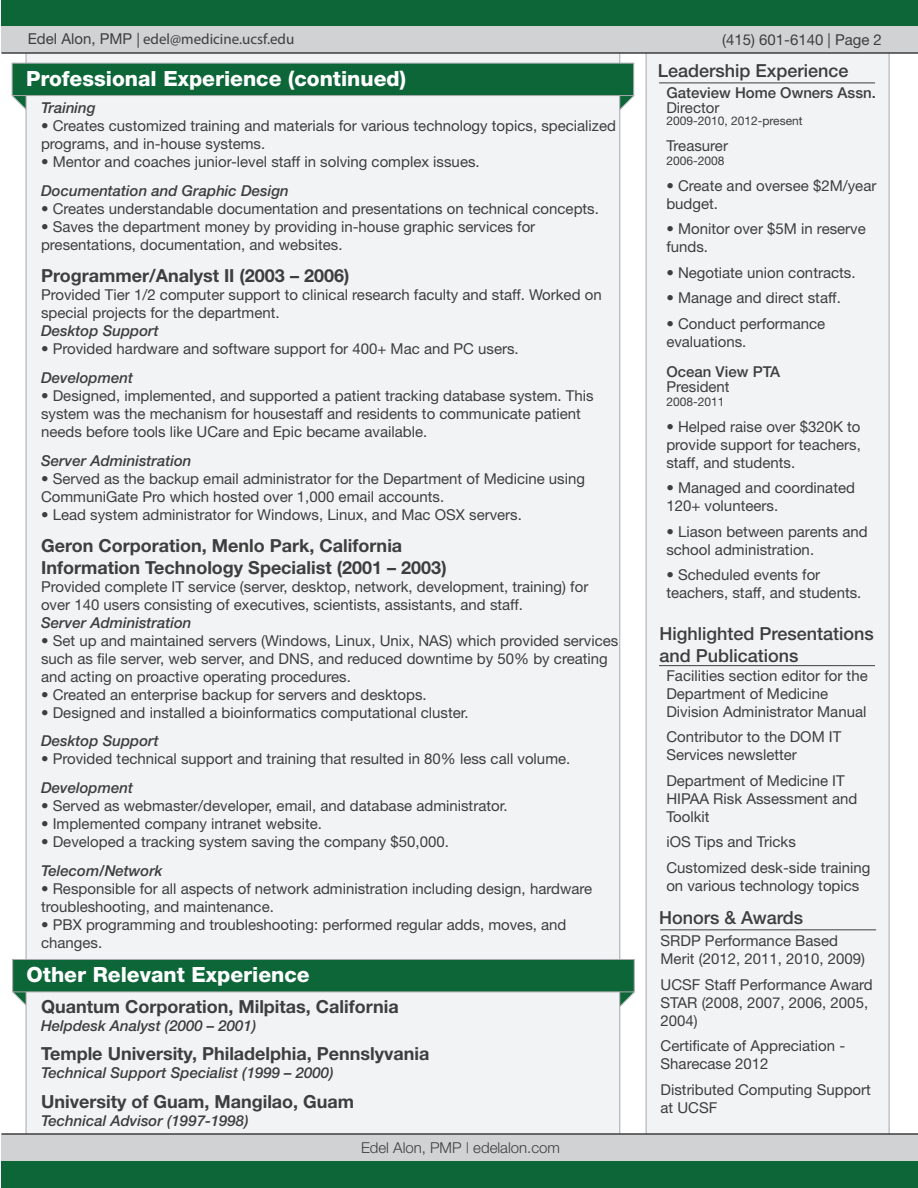
<style>
.page{position:relative;width:918px;height:1188px;background:#fff}
.page>*{position:absolute;margin:0;border:0;box-sizing:border-box;transform-origin:0 0}
.t1{font:800 21px "Helvetica Neue";color:#fff}
.t2{font:700 18px/21.6px "Helvetica Neue";color:#3e3e3f}
.t3{font:500 18px/21.6px "Helvetica Neue";color:#3e3e3f}
.t4{font:15px/18px "Helvetica Neue";color:#3e3e3f}
.t5{font:italic 500 15px "Helvetica Neue";color:#3e3e3f}
.t6{font:500 15px "Helvetica Neue";color:#3e3e3f}
.t7{font:15px "Myriad Pro";color:#3e3e3f}
.t8{font:300 15px "Helvetica Neue";color:#3e3e3f}
.t9{font:12px "Helvetica Neue";color:#3e3e3f}
.s1{font-family:"Helvetica Neue"}
</style>
<div class="page">
<svg style="left:12px;top:992px;width:14px;height:20px"></svg>
<svg style="left:620px;top:992px;width:15px;height:20px"></svg>
<svg style="left:11px;top:76px;width:15px;height:40px"></svg>
<svg style="left:620px;top:76px;width:15px;height:40px"></svg>
<div style="left:646px;top:51px;width:243px;height:1087px;background:#f2f3f4;border:1px solid #a8a9ad"></div>
<hr style="left:659px;top:83px;width:216px;height:1px;background:#3e3e3f">
<hr style="left:659px;top:665px;width:216px;height:1px;background:#3e3e3f">
<div style="left:26px;top:51px;width:594px;height:1086px;background:#f2f3f4;border:1px solid #a8a9ad"></div>
<div style="left:2px;top:0;width:916px;height:27px;background:#0c6638"></div>
<div style="left:2px;top:26px;width:916px;height:27px;background:#d1d2d4"></div>
<div style="left:2px;top:1134px;width:916px;height:27px;background:#d1d2d4"></div>
<div style="left:2px;top:1161px;width:916px;height:27px;background:#0c6638"></div>
<hr style="left:2px;top:52px;width:916px;height:2px;background:#3e3e3f">
<hr style="left:2px;top:1133px;width:916px;height:2px;background:#3e3e3f">
<div style="left:12px;top:959px;width:623px;height:33px;background:#0c6638;border:1px solid #a8a9ad"></div>
<hr style="left:660px;top:929px;width:216px;height:1px;background:#3e3e3f">
<div style="left:12px;top:63px;width:622px;height:33px;background:#0c6638;border:1px solid #a8a9ad"></div>
<p class="t7" style="left:28px;top:30px;width:268px"><span class="s1">Edel Alon, PMP</span> | edel@medicine.ucsf.edu</p>
<p class="t4" style="left:722px;top:30px;width:161px">(415) 601-6140 | Page 2</p>
<h1 class="t1" style="left:26px;top:66px;width:381px">Professional Experience (continued)</h1>
<p class="t5" style="left:41px;top:99px;width:56px">Training</p>
<p class="t4" style="left:41px;top:116px;width:577px">• Creates customized training and materials for various technology topics, specialized programs, and in-house systems.</p>
<p class="t4" style="left:41px;top:152px;width:440px">• Mentor and coaches junior-level staff in solving complex issues.</p>
<p class="t5" style="left:41px;top:181px;width:249px">Documentation and Graphic Design</p>
<p class="t4" style="left:41px;top:199px;width:559px">• Creates understandable documentation and presentations on technical concepts.</p>
<p class="t4" style="left:41px;top:217px;width:496px">• Saves the department money by providing in-house graphic services for presentations, documentation, and websites.</p>
<p class="t2" style="left:41px;top:264px;width:310px">Programmer/Analyst II (2003 – 2006)</p>
<p class="t4" style="left:41px;top:285px;width:562px">Provided Tier 1/2 computer support to clinical research faculty and staff. Worked on special projects for the department.</p>
<p class="t5" style="left:41px;top:322px;width:119px">Desktop Support</p>
<p class="t4" style="left:41px;top:339px;width:479px">• Provided hardware and software support for 400+ Mac and PC users.</p>
<p class="t5" style="left:41px;top:369px;width:93px">Development</p>
<p class="t4" style="left:41px;top:386px;width:554px">• Designed, implemented, and supported a patient tracking database system. This system was the mechanism for housestaff and residents to communicate patient needs before tools like UCare and Epic became available.</p>
<p class="t5" style="left:41px;top:451px;width:152px">Server Administration</p>
<p class="t4" style="left:41px;top:469px;width:546px">• Served as the backup email administrator for the Department of Medicine using<br>CommuniGate Pro which hosted over 1,000 email accounts.</p>
<p class="t4" style="left:41px;top:505px;width:482px">• Lead system administrator for Windows, Linux, and Mac OSX servers.</p>
<p class="t2" style="left:41px;top:534px;width:407px">Geron Corporation, Menlo Park, California<br>Information Technology Specialist (2001 – 2003)</p>
<p class="t4" style="left:41px;top:577px;width:549px">Provided complete IT service (server, desktop, network, development, training) for over 140 users consisting of executives, scientists, assistants, and staff.</p>
<p class="t5" style="left:41px;top:613px;width:152px">Server Administration</p>
<p class="t4" style="left:41px;top:631px;width:579px">• Set up and maintained servers (Windows, Linux, Unix, NAS) which provided services such as file server, web server, and DNS, and reduced downtime by 50% by creating and acting on proactive operating procedures.</p>
<p class="t4" style="left:41px;top:685px;width:387px">• Created an enterprise backup for servers and desktops.</p>
<p class="t4" style="left:41px;top:703px;width:429px">• Designed and installed a bioinformatics computational cluster.</p>
<p class="t5" style="left:41px;top:732px;width:119px">Desktop Support</p>
<p class="t4" style="left:41px;top:750px;width:531px">• Provided technical support and training that resulted in 80% less call volume.</p>
<p class="t5" style="left:41px;top:779px;width:93px">Development</p>
<p class="t4" style="left:41px;top:797px;width:468px">• Served as webmaster/developer, email, and database administrator.</p>
<p class="t4" style="left:41px;top:815px;width:282px">• Implemented company intranet website.</p>
<p class="t4" style="left:41px;top:833px;width:409px">• Developed a tracking system saving the company $50,000.</p>
<p class="t5" style="left:41px;top:862px;width:123px">Telecom/Network</p>
<p class="t4" style="left:41px;top:879px;width:553px">• Responsible for all aspects of network administration including design, hardware troubleshooting, and maintenance.</p>
<p class="t4" style="left:41px;top:915px;width:527px">• PBX programming and troubleshooting: performed regular adds, moves, and changes.</p>
<h1 class="t1" style="left:27px;top:962px;width:285px">Other Relevant Experience</h1>
<p class="t2" style="left:41px;top:996px;width:359px">Quantum Corporation, Milpitas, California</p>
<p class="t5" style="left:41px;top:1017px;width:217px">Helpdesk Analyst (2000 – 2001)</p>
<p class="t2" style="left:41px;top:1043px;width:390px">Temple University, Philadelphia, Pennslyvania</p>
<p class="t5" style="left:41px;top:1064px;width:294px">Technical Support Specialist (1999 – 2000)</p>
<p class="t2" style="left:41px;top:1090px;width:315px">University of Guam, Mangilao, Guam</p>
<p class="t5" style="left:41px;top:1111px;width:209px">Technical Advisor (1997-1998)</p>
<p class="t8" style="left:361px;top:1139px;width:200px">Edel Alon, PMP | edelalon.com</p>
<p class="t3" style="left:658px;top:60px;width:192px">Leadership Experience</p>
<p class="t6" style="left:666px;top:84px;width:211px">Gateview Home Owners Assn.</p>
<p class="t4" style="left:666px;top:99px;width:55px">Director</p>
<p class="t9" style="left:666px;top:113px;width:138px">2009-2010, 2012-present</p>
<p class="t4" style="left:666px;top:136px;width:63px">Treasurer</p>
<p class="t9" style="left:666px;top:154px;width:60px">2006-2008</p>
<p class="t4" style="left:666px;top:176px;width:212px">• Create and oversee $2M/year budget.</p>
<p class="t4" style="left:666px;top:220px;width:201px">• Monitor over $5M in reserve funds.</p>
<p class="t4" style="left:666px;top:263px;width:191px">• Negotiate union contracts.</p>
<p class="t4" style="left:666px;top:289px;width:176px">• Manage and direct staff.</p>
<p class="t4" style="left:666px;top:314px;width:160px">• Conduct performance evaluations.</p>
<p class="t6" style="left:666px;top:363px;width:115px">Ocean View PTA</p>
<p class="t4" style="left:666px;top:377px;width:65px">President</p>
<p class="t9" style="left:666px;top:395px;width:60px">2008-2011</p>
<p class="t4" style="left:666px;top:417px;width:196px;text-align:justify">• Helped raise over $320K to provide support for teachers, staff, and students.</p>
<p class="t4" style="left:666px;top:479px;width:190px">• Managed and coordinated<br>120+ volunteers.</p>
<p class="t4" style="left:666px;top:522px;width:203px">• Liason between parents and school administration.</p>
<p class="t4" style="left:666px;top:566px;width:197px">• Scheduled events for teachers, staff, and students.</p>
<p class="t3" style="left:659px;top:623px;width:216px">Highlighted Presentations and Publications</p>
<p class="t4" style="left:666px;top:666px;width:203px">Facilities section editor for the<br>Department of Medicine<br>Division Administrator Manual</p>
<p class="t4" style="left:666px;top:728px;width:177px">Contributor to the DOM IT<br>Services newsletter</p>
<p class="t4" style="left:666px;top:771px;width:193px">Department of Medicine IT<br>HIPAA Risk Assessment and<br>Toolkit</p>
<p class="t4" style="left:666px;top:829px;width:206px;line-height:25.5px">iOS Tips and Tricks<br>Customized desk-side training</p>
<p class="t4" style="left:666px;top:876px;width:195px">on various technology topics</p>
<p class="t3" style="left:659px;top:907px;width:146px">Honors &amp; Awards</p>
<p class="t4" style="left:661px;top:932px;width:206px">SRDP Performance Based<br>Merit (2012, 2011, 2010, 2009)</p>
<p class="t4" style="left:661px;top:975px;width:214px">UCSF Staff Performance Award<br>STAR (2008, 2007, 2006, 2005,<br>2004)</p>
<p class="t4" style="left:661px;top:1037px;width:186px">Certificate of Appreciation -<br>Sharecase 2012</p>
<p class="t4" style="left:661px;top:1080px;width:212px">Distributed Computing Support at UCSF</p>
</div>
